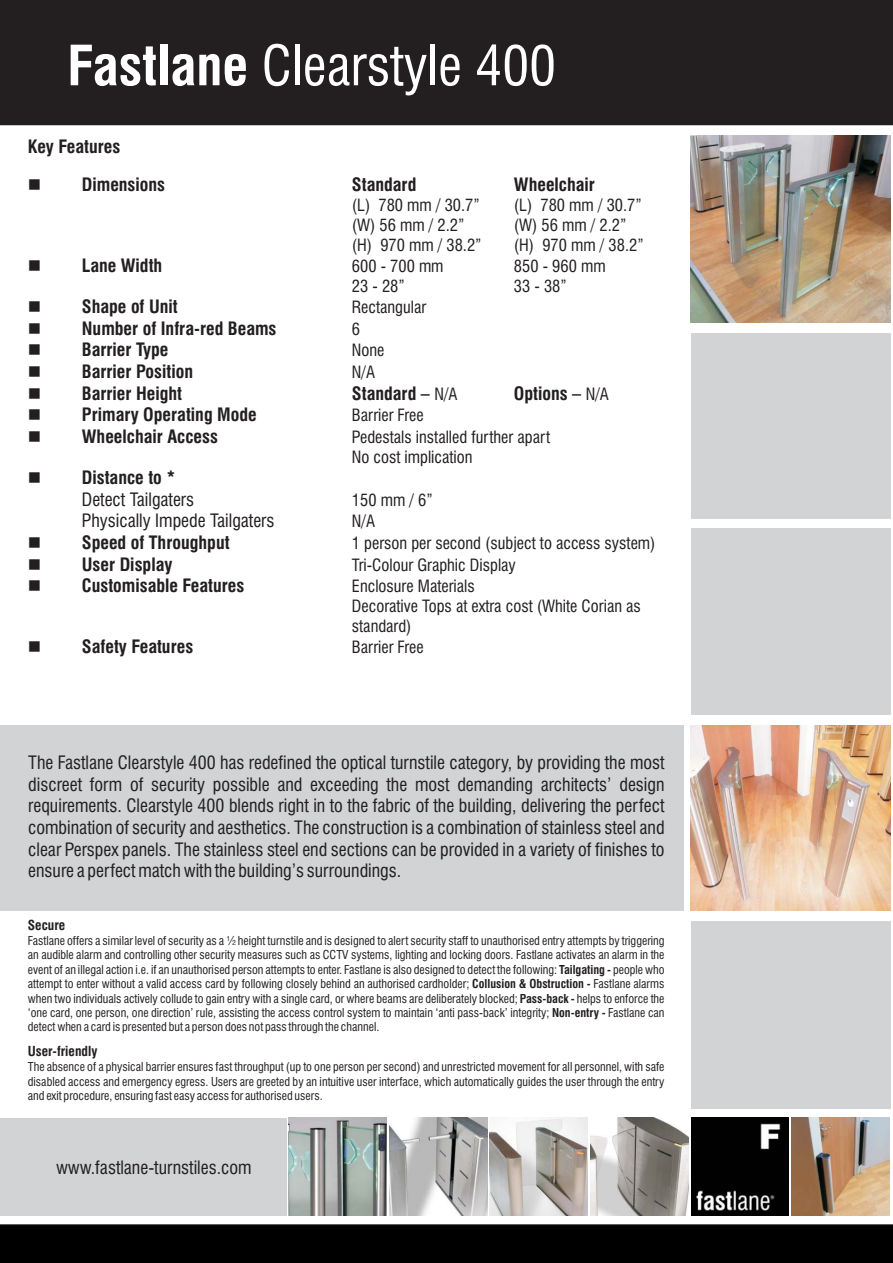
<style>
.page{position:relative;width:893px;height:1263px;background:#fff}
.page>*{position:absolute;margin:0;border:0;box-sizing:border-box;transform-origin:0 0}
.t1{font:condensed 54px "Swiss 721 BT";color:#fff}
.t2{font:condensed 18px/21.6px "Swiss 721 BT";color:#231f20;text-align:justify}
.t3{font:700 condensed 18px/37.8px "Swiss 721 BT";color:#231f20}
.t4{font:condensed 16.5px/20px "Swiss 721 BT";color:#231f20}
.t5{font:700 condensed 13.5px "Swiss 721 BT";color:#231f20}
.t6{font:condensed 12px/14.4px "Swiss 721 BT";color:#231f20;text-align:justify}
.s1{font-weight:700}
.s2{font-weight:400;font-size:16.5px}
</style>
<div class="page">
<div style="left:0;top:0;width:892px;height:125px;background:#231f20"></div>
<div style="left:0;top:1225px;width:892px;height:38px;background:#000"></div>
<div style="left:0;top:725px;width:683px;height:186px;background:#d1d3d4"></div>
<div style="left:0;top:1118px;width:286px;height:98px;background:#d1d3d4"></div>
<img style="left:289px;top:1118px;width:97px;height:98px">
<img style="left:490px;top:1118px;width:98px;height:98px">
<img style="left:691px;top:1118px;width:98px;height:98px">
<img style="left:791px;top:1118px;width:98px;height:98px">
<img style="left:389px;top:1118px;width:98px;height:98px">
<img style="left:590px;top:1118px;width:98px;height:98px">
<img style="left:690px;top:136px;width:200px;height:186px">
<img style="left:691px;top:725px;width:199px;height:186px">
<div style="left:691px;top:333px;width:199px;height:185px;background:#d1d3d4"></div>
<div style="left:691px;top:528px;width:199px;height:187px;background:#d1d3d4"></div>
<div style="left:691px;top:922px;width:199px;height:187px;background:#d1d3d4"></div>
<h1 class="t1" style="left:67px;top:43px;width:490px"><span class="s1">Fastlane</span> Clearstyle 400</h1>
<h2 class="t3" style="left:82px;top:129px;width:85px;text-indent:-54px">Key Features<br>Dimensions</h2>
<h2 class="t3" style="left:352px;top:166px;width:66px">Standard</h2>
<h2 class="t3" style="left:514px;top:166px;width:83px">Wheelchair</h2>
<h3 class="t4" style="left:352px;top:196px;width:129px">(L) 780 mm / 30.7”</h3>
<h3 class="t4" style="left:514px;top:196px;width:129px">(L) 780 mm / 30.7”</h3>
<h3 class="t4" style="left:352px;top:216px;width:114px">(W) 56 mm / 2.2”</h3>
<h3 class="t4" style="left:514px;top:216px;width:114px">(W) 56 mm / 2.2”</h3>
<h3 class="t4" style="left:352px;top:235px;width:131px">(H) 970 mm / 38.2”</h3>
<h3 class="t4" style="left:514px;top:235px;width:131px">(H) 970 mm / 38.2”</h3>
<h2 class="t3" style="left:82px;top:247px;width:82px">Lane Width</h2>
<h3 class="t4" style="left:352px;top:257px;width:93px">600 - 700 mm</h3>
<h3 class="t4" style="left:514px;top:257px;width:93px">850 - 960 mm</h3>
<h3 class="t4" style="left:352px;top:277px;width:54px">23 - 28”</h3>
<h3 class="t4" style="left:514px;top:277px;width:54px">33 - 38”</h3>
<h2 class="t3" style="left:82px;top:289px;width:97px">Shape of Unit</h2>
<h3 class="t4" style="left:352px;top:298px;width:76px">Rectangular</h3>
<h2 class="t3" style="left:82px;top:310px;width:196px">Number of Infra-red Beams</h2>
<h3 class="t4" style="left:352px;top:320px;width:10px">6</h3>
<h2 class="t3" style="left:82px;top:332px;width:88px">Barrier Type</h2>
<h3 class="t4" style="left:352px;top:341px;width:34px">None</h3>
<h2 class="t3" style="left:82px;top:354px;width:113px">Barrier Position</h2>
<h3 class="t4" style="left:352px;top:363px;width:25px">N/A</h3>
<h2 class="t3" style="left:82px;top:375px;width:102px">Barrier Height</h2>
<h2 class="t3" style="left:352px;top:375px;width:107px">Standard – <span class="s2">N/A</span></h2>
<h2 class="t3" style="left:514px;top:375px;width:97px">Options – <span class="s2">N/A</span></h2>
<h2 class="t3" style="left:82px;top:397px;width:176px">Primary Operating Mode</h2>
<h3 class="t4" style="left:352px;top:406px;width:73px">Barrier Free</h3>
<h2 class="t3" style="left:82px;top:419px;width:138px">Wheelchair Access</h2>
<h3 class="t4" style="left:352px;top:428px;width:200px">Pedestals installed further apart<br>No cost implication</h3>
<h2 class="t3" style="left:82px;top:460px;width:95px">Distance to *</h2>
<h2 class="t2" style="left:82px;top:490px;width:114px">Detect Tailgaters</h2>
<h3 class="t4" style="left:352px;top:491px;width:82px">150 mm / 6”</h3>
<h2 class="t2" style="left:82px;top:511px;width:194px">Physically Impede Tailgaters</h2>
<h3 class="t4" style="left:352px;top:512px;width:25px">N/A</h3>
<h2 class="t3" style="left:82px;top:525px;width:149px">Speed of Throughput</h2>
<h3 class="t4" style="left:352px;top:534px;width:305px">1 person per second (subject to access system)</h3>
<h2 class="t3" style="left:82px;top:546px;width:92px">User Display</h2>
<h3 class="t4" style="left:352px;top:556px;width:165px">Tri-Colour Graphic Display</h3>
<h2 class="t3" style="left:82px;top:568px;width:164px">Customisable Features</h2>
<h3 class="t4" style="left:352px;top:577px;width:290px">Enclosure Materials<br>Decorative Tops at extra cost (White Corian as standard)</h3>
<h2 class="t3" style="left:82px;top:629px;width:113px">Safety Features</h2>
<h3 class="t4" style="left:352px;top:638px;width:73px">Barrier Free</h3>
<p class="t2" style="left:28px;top:753px;width:637px">The Fastlane Clearstyle 400 has redefined the optical turnstile category, by providing the most discreet form of security possible and exceeding the most demanding architects’ design requirements. Clearstyle 400 blends right in to the fabric of the building, delivering the perfect combination of security and aesthetics. The construction is a combination of stainless steel and clear Perspex panels. The stainless steel end sections can be provided in a variety of finishes to ensure a perfect match with the building’s surroundings.</p>
<p class="t5" style="left:28px;top:920px;width:39px">Secure</p>
<p class="t6" style="left:28px;top:934px;width:638px">Fastlane offers a similar level of security as a ½ height turnstile and is designed to alert security staff to unauthorised entry attempts by triggering an audible alarm and controlling other security measures such as CCTV systems, lighting and locking doors. Fastlane activates an alarm in the event of an illegal action i.e. if an unauthorised person attempts to enter. Fastlane is also designed to detect the following: <span class="s1">Tailgating -</span> people who attempt to enter without a valid access card by following closely behind an authorised cardholder; <span class="s1">Collusion &amp; Obstruction -</span> Fastlane alarms when two individuals actively collude to gain entry with a single card, or where beams are deliberately blocked; <span class="s1">Pass-back -</span> helps to enforce the ‘one card, one person, one direction’ rule, assisting the access control system to maintain ‘anti pass-back’ integrity; <span class="s1">Non-entry -</span> Fastlane can detect when a card is presented but a person does not pass through the channel.</p>
<p class="t5" style="left:28px;top:1046px;width:71px">User-friendly</p>
<p class="t6" style="left:28px;top:1060px;width:638px">The absence of a physical barrier ensures fast throughput (up to one person per second) and unrestricted movement for all personnel, with safe disabled access and emergency egress. Users are greeted by an intuitive user interface, which automatically guides the user through the entry and exit procedure, ensuring fast easy access for authorised users.</p>
<h2 class="t2" style="left:57px;top:1158px;width:197px">www.fastlane-turnstiles.com</h2>
</div>
